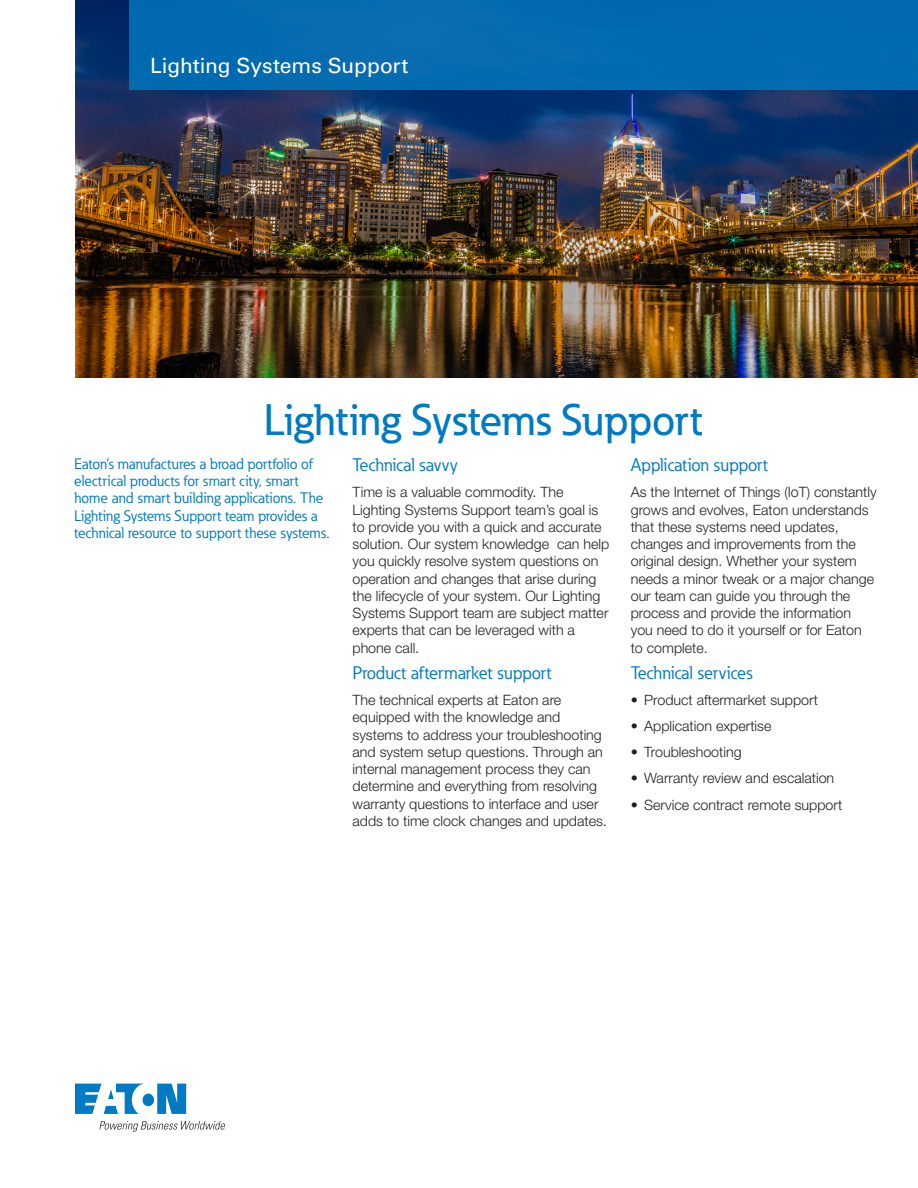
<style>
.page{position:relative;width:918px;height:1188px;background:#fff}
.page>*{position:absolute;margin:0;border:0;box-sizing:border-box;transform-origin:0 0}
.t1{font:500 43.5px "Eaton";color:#007ac2}
._00_Parts_Model_List{font:21px "Univers LT Std";letter-spacing:-.005em;color:#fff}
.t2{font:18px "Eaton";letter-spacing:-.01em;color:#0079c2}
.t3{font:15px/17.2px "Eaton";letter-spacing:-.01em;color:#0079c2}
.t4{font:300 14.25px/17.2px "Helvetica Neue LT Std";color:#231f20}
</style>
<div class="page">
<img style="left:75px;top:0;width:843px;height:378px">
<div style="left:129px;top:0;width:789px;height:90px;background:#006bb1"></div>
<svg style="left:75px;top:1084px;width:111px;height:30px"></svg>
<svg style="left:99px;top:1121px;width:126px;height:11px"></svg>
<p class="_00_Parts_Model_List" style="left:150px;top:53px;width:260px">Lighting Systems Support</p>
<p class="t1" style="left:264px;top:393px;width:440px">Lighting Systems Support</p>
<p class="t3" style="left:74px;top:455px;width:257px">Eaton’s manufactures a broad portfolio of electrical products for smart city, smart home and smart building applications. The Lighting Systems Support team provides a technical resource to support these systems.</p>
<p class="t2" style="left:352px;top:454px;width:107px">Technical savvy</p>
<p class="t4" style="left:352px;top:483px;width:258px">Time is a valuable commodity. The Lighting Systems Support team’s goal is to provide you with a quick and accurate solution. Our system knowledge can help you quickly resolve system questions on operation and changes that arise during the lifecycle of your system. Our Lighting Systems Support team are subject matter experts that can be leveraged with a phone call.</p>
<p class="t2" style="left:352px;top:661px;width:200px">Product aftermarket support</p>
<p class="t4" style="left:352px;top:691px;width:256px">The technical experts at Eaton are equipped with the knowledge and systems to address your troubleshooting and system setup questions. Through an internal management process they can determine and everything from resolving warranty questions to interface and user adds to time clock changes and updates.</p>
<p class="t2" style="left:631px;top:454px;width:139px">Application support</p>
<p class="t4" style="left:631px;top:483px;width:247px">As the Internet of Things (IoT) constantly grows and evolves, Eaton understands that these systems need updates, changes and improvements from the original design. Whether your system needs a minor tweak or a major change our team can guide you through the process and provide the information you need to do it yourself or for Eaton to complete.</p>
<p class="t2" style="left:631px;top:661px;width:123px">Technical services</p>
<p class="t4" style="left:631px;top:691px;width:189px">• Product aftermarket support</p>
<p class="t4" style="left:631px;top:717px;width:142px">• Application expertise</p>
<p class="t4" style="left:631px;top:743px;width:112px">• Troubleshooting</p>
<p class="t4" style="left:631px;top:770px;width:205px">• Warranty review and escalation</p>
<p class="t4" style="left:631px;top:796px;width:213px">• Service contract remote support</p>
</div>
